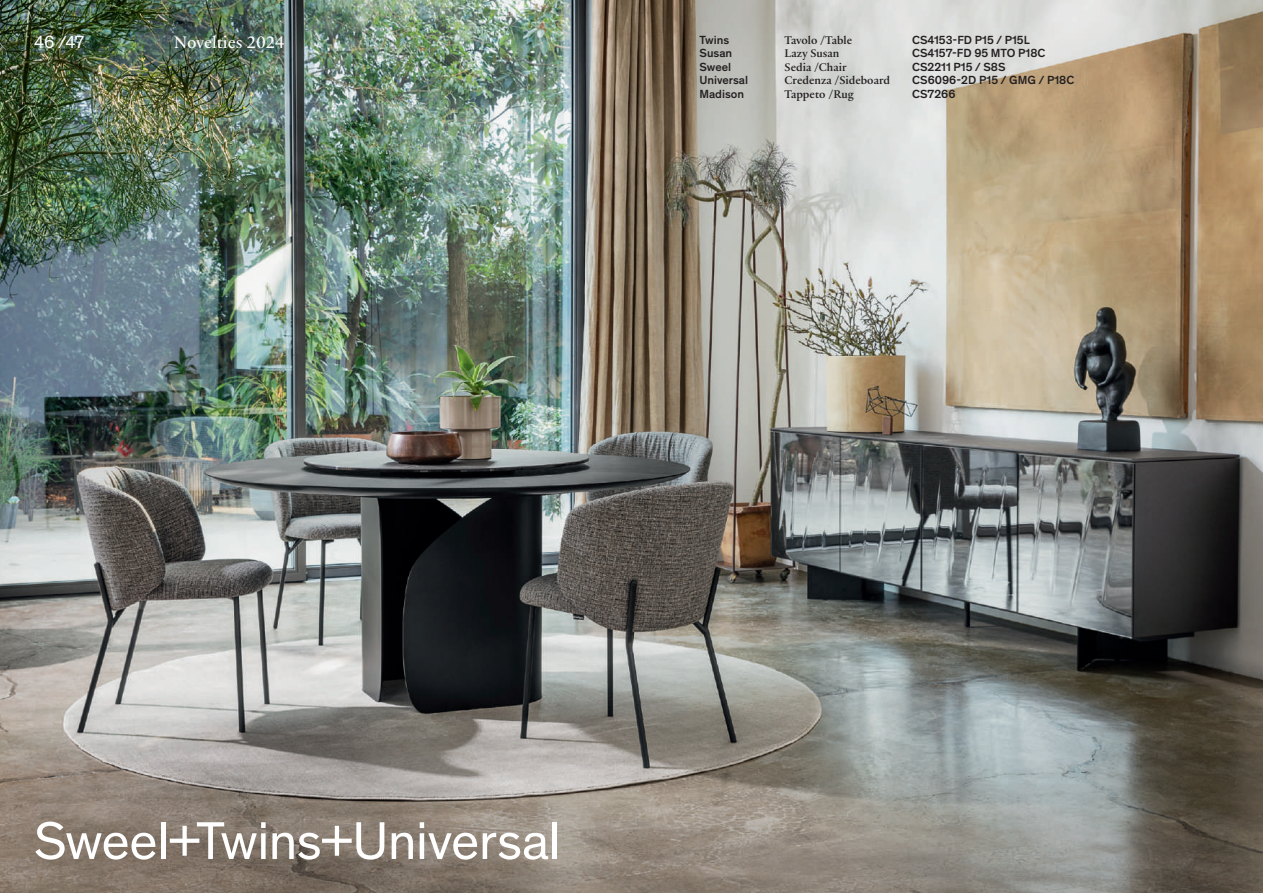
<style>
.page{position:relative;width:1263px;height:893px;background:#fff}
.page>*{position:absolute;margin:0;border:0;box-sizing:border-box;transform-origin:0 0}
.t1{font:54px "Theinhardt";letter-spacing:-.015em;color:#fff}
.t2{font:18px "Practice";color:#fff}
.t3{font:18px "Theinhardt";color:#fff}
.t4{font:500 12px "Theinhardt";color:#231f20}
.t5{font:600 12px "Practice";color:#231f20}
</style>
<div class="page">
<img style="left:0;top:0;width:1263px;height:893px">
<h2 class="t3" style="left:34px;top:30px;width:52px">46 /47</h2>
<h2 class="t2" style="left:174px;top:30px;width:112px">Novelties 2024</h2>
<p class="t4" style="left:699px;top:31px;width:31px">Twins</p>
<p class="t5" style="left:784px;top:31px;width:69px">Tavolo /Table</p>
<p class="t4" style="left:912px;top:31px;width:119px">CS4153-FD P15 / P15L</p>
<p class="t4" style="left:699px;top:44px;width:34px">Susan</p>
<p class="t5" style="left:784px;top:45px;width:56px">Lazy Susan</p>
<p class="t4" style="left:912px;top:44px;width:135px">CS4157-FD 95 MTO P18C</p>
<p class="t4" style="left:699px;top:58px;width:33px">Sweel</p>
<p class="t5" style="left:784px;top:58px;width:64px">Sedia /Chair</p>
<p class="t4" style="left:912px;top:58px;width:95px">CS2211 P15 / S8S</p>
<p class="t4" style="left:699px;top:71px;width:50px">Universal</p>
<p class="t5" style="left:784px;top:72px;width:107px">Credenza /Sideboard</p>
<p class="t4" style="left:912px;top:71px;width:164px">CS6096-2D P15 / GMG / P18C</p>
<p class="t4" style="left:699px;top:85px;width:46px">Madison</p>
<p class="t5" style="left:784px;top:85px;width:71px">Tappeto /Rug</p>
<p class="t4" style="left:912px;top:85px;width:45px">CS7266</p>
<h1 class="t1" style="left:34px;top:803px;width:528px">Sweel+Twins+Universal</h1>
</div>
